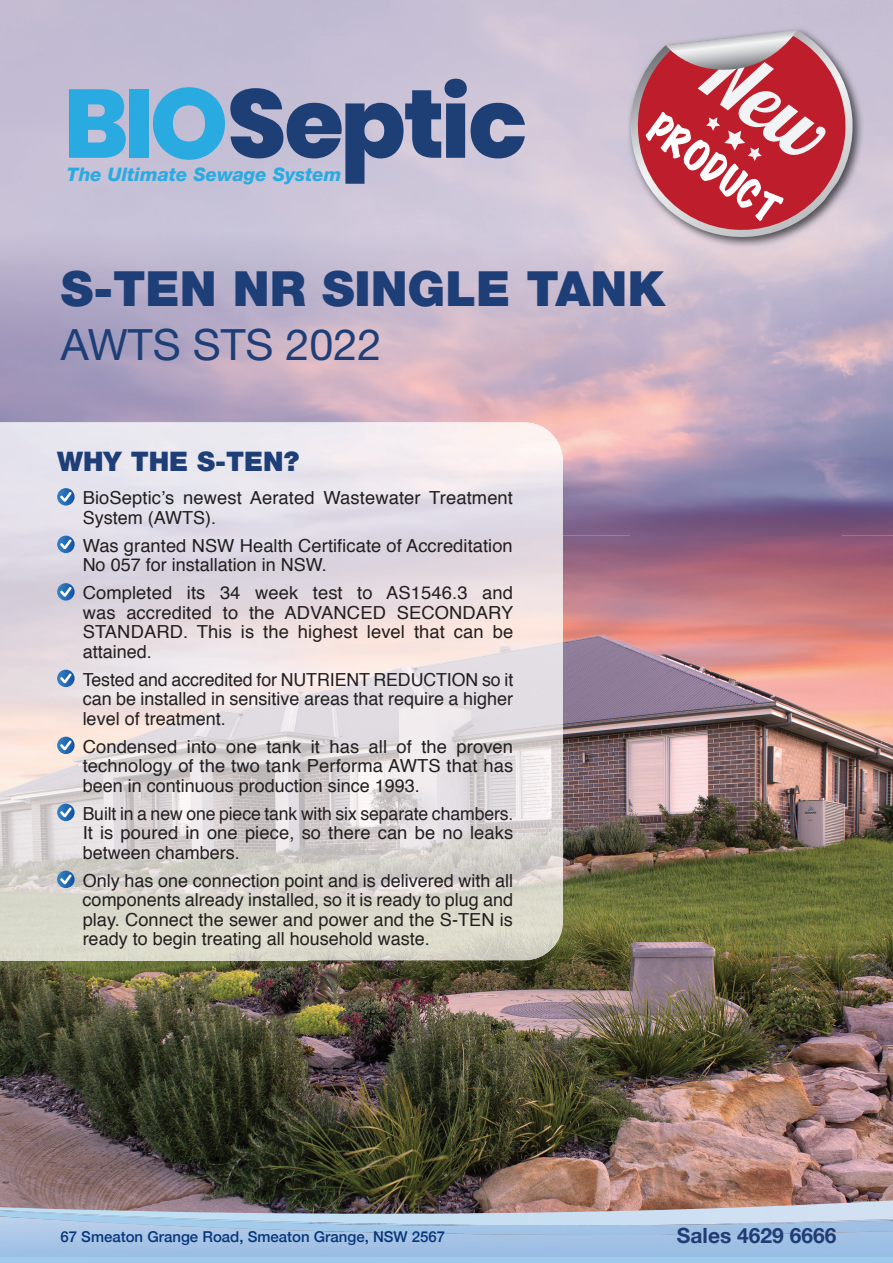
<style>
.page{position:relative;width:893px;height:1263px;background:#fff}
.page>*{position:absolute;margin:0;border:0;box-sizing:border-box;transform-origin:0 0}
.t1{font:900 48.6px "Helvetica Neue";color:#1e3e77}
.t2{font:43.2px "Helvetica Neue";color:#1e3e77}
.t3{font:expanded 37.2px "Marker Felt";color:#fff}
.t4{font:900 27px "Helvetica Neue";color:#1e3e77}
.t5{font:700 21px "Helvetica Neue";color:#1f3c75}
.t6{font:italic 800 18.75px "Helvetica Neue";color:#29abe2}
.t7{font:18px/19.5px "Helvetica";color:#231f20;text-align:justify}
.t8{font:500 15px "Helvetica Neue";color:#073679}
</style>
<div class="page">
<img style="left:0;top:536px;width:893px;height:664px">
<img style="left:0;top:0;width:630px;height:428px">
<img style="left:841px;top:53px;width:52px;height:483px">
<img style="left:630px;top:249px;width:211px;height:287px">
<img style="left:563px;top:428px;width:68px;height:108px">
<img style="left:0;top:1200px;width:893px;height:11px">
<img style="left:0;top:1210px;width:640px;height:1px">
<img style="left:0;top:1211px;width:893px;height:24px">
<svg style="left:69px;top:89px;width:57px;height:69px;background:#46aedf"></svg>
<div style="left:129px;top:89px;width:19px;height:69px;background:#29abe2"></div>
<svg style="left:153px;top:79px;width:371px;height:105px;background:#8495b8"></svg>
<svg style="left:617px;top:30px;width:248px;height:219px;background:#d5c8d6"></svg>
<svg style="left:625px;top:36px;width:234px;height:207px;background:#c1717d"></svg>
<svg style="left:666px;top:30px;width:161px;height:131px"></svg>
<img style="left:0;top:422px;width:563px;height:538px">
<svg style="left:57px;top:488px;width:18px;height:18px"></svg>
<svg style="left:60px;top:492px;width:12px;height:10px"></svg>
<svg style="left:57px;top:536px;width:18px;height:17px"></svg>
<svg style="left:60px;top:539px;width:12px;height:10px"></svg>
<svg style="left:57px;top:583px;width:18px;height:18px"></svg>
<svg style="left:60px;top:587px;width:12px;height:10px"></svg>
<svg style="left:57px;top:670px;width:18px;height:17px"></svg>
<svg style="left:60px;top:673px;width:12px;height:10px"></svg>
<svg style="left:57px;top:737px;width:18px;height:17px"></svg>
<svg style="left:60px;top:740px;width:12px;height:10px"></svg>
<svg style="left:57px;top:804px;width:18px;height:17px"></svg>
<svg style="left:60px;top:807px;width:12px;height:10px"></svg>
<svg style="left:57px;top:871px;width:18px;height:17px"></svg>
<svg style="left:60px;top:874px;width:12px;height:10px"></svg>
<p class="t6" style="left:67px;top:163px;width:276px">The Ultimate Sewage System</p>
<h3 class="t3" style="left:670px;top:100px;width:153px;rotate:36deg">PRODUCT</h3>
<h1 class="t1" style="left:61px;top:260px;width:606px">S-TEN NR SINGLE TANK</h1>
<h2 class="t2" style="left:61px;top:319px;width:322px">AWTS STS 2022</h2>
<h3 class="t4" style="left:57px;top:445px;width:244px">WHY THE S-TEN?</h3>
<p class="t7" style="left:83px;top:488px;width:432px">BioSeptic’s newest Aerated Wastewater Treatment<br>System (AWTS).</p>
<p class="t7" style="left:83px;top:536px;width:432px">Was granted NSW Health Certificate of Accreditation<br>No 057 for installation in NSW.</p>
<p class="t7" style="left:83px;top:583px;width:432px">Completed its 34 week test to AS1546.3 and was accredited to the ADVANCED SECONDARY STANDARD. This is the highest level that can be attained.</p>
<p class="t7" style="left:83px;top:670px;width:432px">Tested and accredited for NUTRIENT REDUCTION so it can be installed in sensitive areas that require a higher level of treatment.</p>
<p class="t7" style="left:83px;top:737px;width:432px">Condensed into one tank it has all of the proven technology of the two tank Performa AWTS that has been in continuous production since 1993.</p>
<p class="t7" style="left:83px;top:804px;width:432px">Built in a new one piece tank with six separate chambers.<br>It is poured in one piece, so there can be no leaks between chambers.</p>
<p class="t7" style="left:83px;top:871px;width:432px">Only has one connection point and is delivered with all components already installed, so it is ready to plug and play. Connect the sewer and power and the S-TEN is ready to begin treating all household waste.</p>
<p class="t8" style="left:60px;top:1224px;width:386px">67 Smeaton Grange Road, Smeaton Grange, NSW 2567</p>
<p class="t5" style="left:677px;top:1219px;width:161px">Sales 4629 6666</p>
</div>
